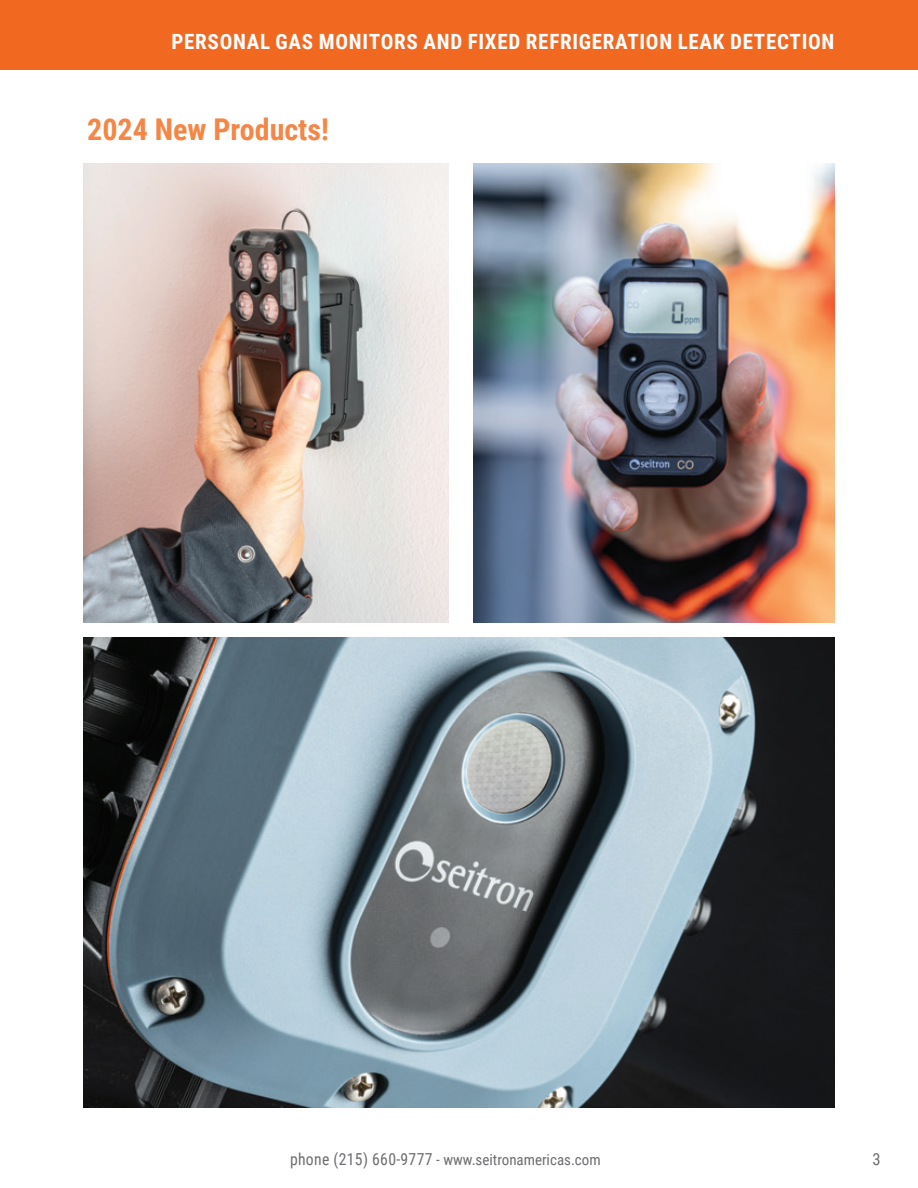
<style>
.page{position:relative;width:918px;height:1188px;background:#fff}
.page>*{position:absolute;margin:0;border:0;box-sizing:border-box;transform-origin:0 0}
.t1{font:700 30px "Roboto Condensed";color:#f48646}
.t2{font:700 21px "Roboto Condensed";letter-spacing:.035em;color:#fff}
.t3{font:16.5px "Roboto Condensed";color:#6c6d70}
.t4{font:15px "Roboto Condensed";color:#6c6d70}
.s1{font-size:16.5px}
</style>
<div class="page">
<div style="left:0;top:0;width:918px;height:70px;background:#f16921"></div>
<img style="left:83px;top:637px;width:752px;height:470px">
<img style="left:473px;top:164px;width:362px;height:459px">
<img style="left:83px;top:164px;width:366px;height:459px">
<p class="t2" style="left:172px;top:27px;width:664px">PERSONAL GAS MONITORS AND FIXED REFRIGERATION LEAK DETECTION</p>
<p class="t1" style="left:87px;top:109px;width:243px">2024 New Products!</p>
<p class="t4" style="left:290px;top:1150px;width:312px"><span class="s1">phone (215) 660-9777</span> - www.seitronamericas.com</p>
<p class="t3" style="left:873px;top:1147px;width:10px">3</p>
</div>
